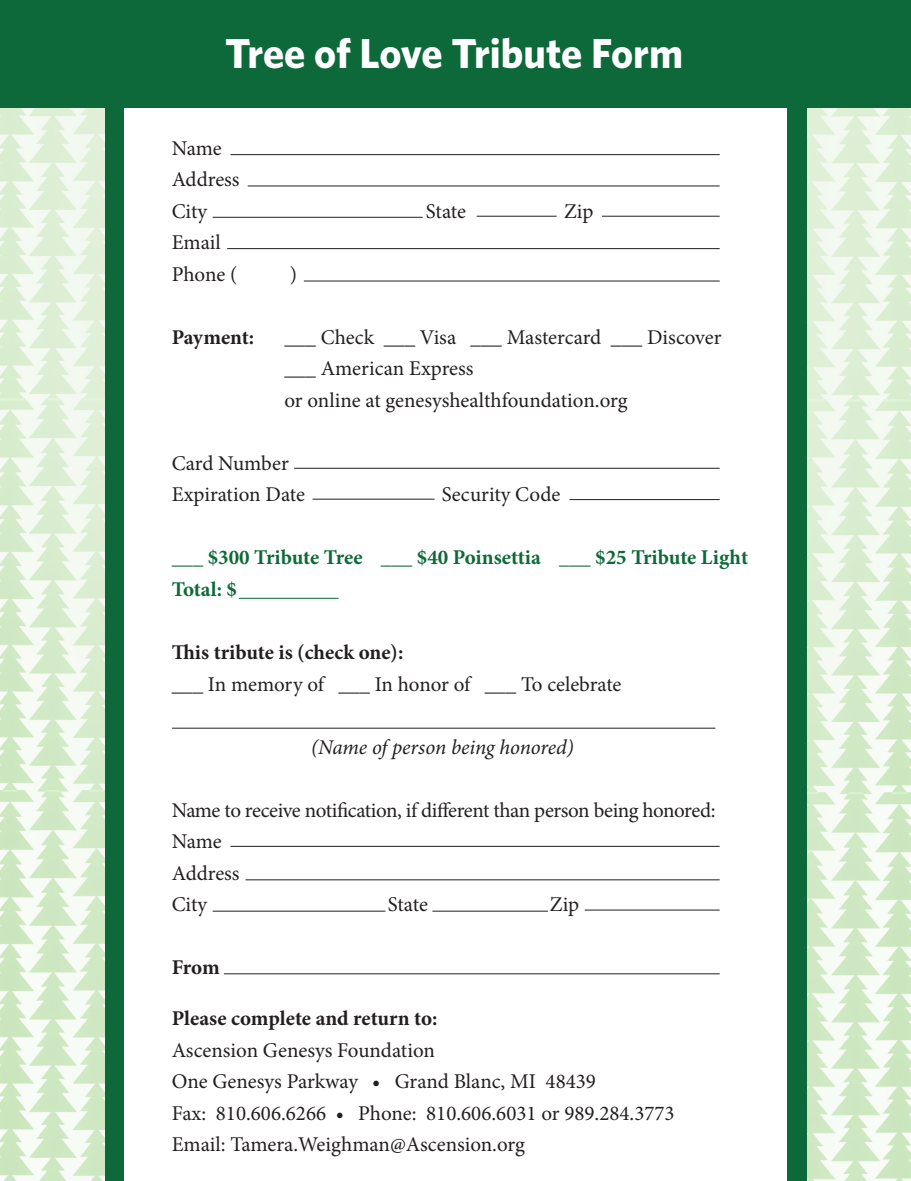
<style>
.page{position:relative;width:911px;height:1181px;background:#fff}
.page>*{position:absolute;margin:0;border:0;box-sizing:border-box;transform-origin:0 0}
.t1{font:700 42px "Whitney";color:#fff}
.t2{font:21px/31.5px "Minion Pro";letter-spacing:-.005em;color:#231f20}
.t3{font:700 21px "Minion Pro";letter-spacing:-.005em;color:#231f20}
.t4{font:21px "Minion Pro";letter-spacing:-.025em;color:#231f20}
.t5{font:700 21px "Minion Pro";letter-spacing:-.005em;color:#0d6939}
.t6{font:italic 21px "Minion Pro";letter-spacing:-.005em;color:#231f20}
</style>
<div class="page">
<img style="left:0;top:107px;width:105px;height:1074px">
<img style="left:806px;top:107px;width:105px;height:1074px">
<hr style="left:230px;top:154px;width:490px;height:1px;background:#231f20">
<hr style="left:248px;top:186px;width:472px;height:1px;background:#231f20">
<hr style="left:213px;top:217px;width:210px;height:1px;background:#231f20">
<hr style="left:477px;top:216px;width:80px;height:1px;background:#231f20">
<hr style="left:602px;top:216px;width:118px;height:1px;background:#231f20">
<hr style="left:227px;top:248px;width:493px;height:1px;background:#231f20">
<hr style="left:304px;top:281px;width:416px;height:1px;background:#231f20">
<hr style="left:294px;top:468px;width:426px;height:1px;background:#231f20">
<hr style="left:570px;top:499px;width:150px;height:1px;background:#231f20">
<hr style="left:313px;top:499px;width:122px;height:1px;background:#231f20">
<hr style="left:230px;top:846px;width:490px;height:1px;background:#231f20">
<hr style="left:246px;top:879px;width:474px;height:1px;background:#231f20">
<hr style="left:213px;top:911px;width:172px;height:1px;background:#231f20">
<hr style="left:432px;top:911px;width:116px;height:1px;background:#231f20">
<hr style="left:585px;top:910px;width:135px;height:1px;background:#231f20">
<hr style="left:172px;top:728px;width:543px;height:1px;background:#231f20">
<hr style="left:224px;top:973px;width:496px;height:1px;background:#231f20">
<hr style="left:239px;top:598px;width:100px;height:1px;background:#0d6939">
<div style="left:0;top:0;width:911px;height:107px;background:#0d6939"></div>
<div style="left:105px;top:107px;width:19px;height:1074px;background:#0d6939"></div>
<div style="left:787px;top:107px;width:19px;height:1074px;background:#0d6939"></div>
<p class="t1" style="left:225px;top:25px;width:459px">Tree of Love Tribute Form</p>
<p class="t2" style="left:172px;top:133px;width:52px">Name</p>
<p class="t2" style="left:172px;top:164px;width:69px">Address</p>
<p class="t2" style="left:172px;top:196px;width:37px">City</p>
<p class="t2" style="left:426px;top:196px;width:42px">State</p>
<p class="t2" style="left:564px;top:196px;width:31px">Zip</p>
<p class="t2" style="left:172px;top:227px;width:51px">Email</p>
<p class="t2" style="left:172px;top:259px;width:67px">Phone (</p>
<p class="t2" style="left:290px;top:259px;width:9px">)</p>
<p class="t3" style="left:172px;top:322px;width:84px">Payment:</p>
<p class="t2" style="left:284px;top:322px;width:439px">___ Check ___ Visa ___ Mastercard ___ Discover</p>
<p class="t2" style="left:284px;top:353px;width:190px">___ American Express</p>
<p class="t2" style="left:284px;top:385px;width:345px">or online at genesyshealthfoundation.org</p>
<p class="t2" style="left:172px;top:448px;width:119px">Card Number</p>
<p class="t2" style="left:172px;top:479px;width:135px">Expiration Date</p>
<p class="t2" style="left:442px;top:479px;width:120px">Security Code</p>
<p class="t5" style="left:172px;top:543px;width:578px">___ $300 Tribute Tree ___ $40 Poinsettia ___ $25 Tribute Light</p>
<p class="t5" style="left:172px;top:574px;width:67px">Total: $</p>
<p class="t3" style="left:172px;top:637px;width:233px">This tribute is (check one):</p>
<p class="t2" style="left:172px;top:668px;width:451px">___ In memory of ___ In honor of ___ To celebrate</p>
<p class="t6" style="left:311px;top:732px;width:264px">(Name of person being honored)</p>
<p class="t4" style="left:172px;top:796px;width:545px">Name to receive notification, if different than person being honored:</p>
<p class="t2" style="left:172px;top:826px;width:52px">Name</p>
<p class="t2" style="left:172px;top:857px;width:69px">Address</p>
<p class="t2" style="left:172px;top:889px;width:37px">City</p>
<p class="t2" style="left:388px;top:889px;width:42px">State</p>
<p class="t2" style="left:550px;top:889px;width:31px">Zip</p>
<p class="t3" style="left:172px;top:952px;width:50px">From</p>
<p class="t3" style="left:172px;top:1003px;width:267px">Please complete and return to:</p>
<p class="t2" style="left:172px;top:1034px;width:265px">Ascension Genesys Foundation</p>
<p class="t2" style="left:172px;top:1066px;width:426px">One Genesys Parkway • Grand Blanc, MI 48439</p>
<p class="t2" style="left:172px;top:1097px;width:505px">Fax: 810.606.6266 • Phone: 810.606.6031 or 989.284.3773<br>Email: Tamera.Weighman@Ascension.org</p>
</div>
